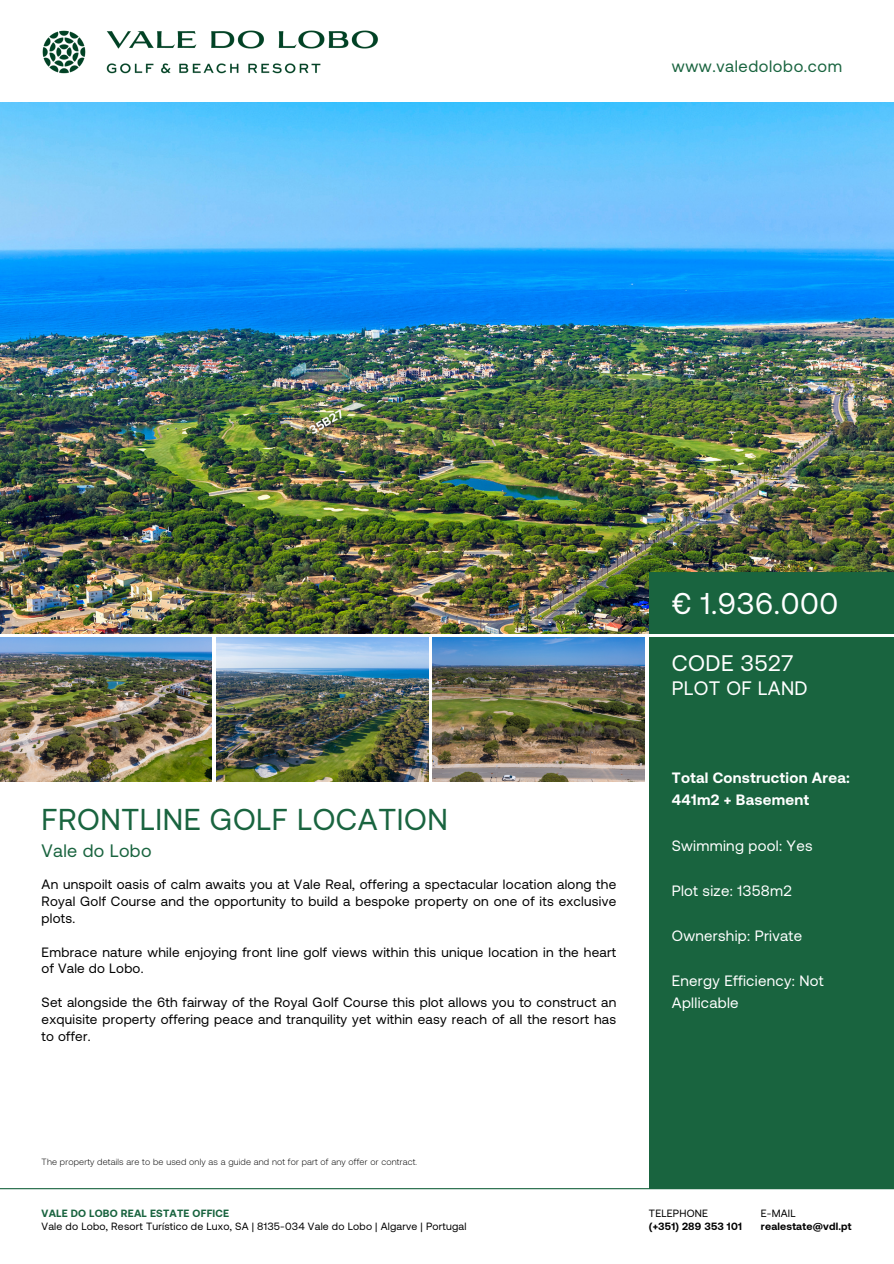
<style>
.page{position:relative;width:894px;height:1264px;background:#fff}
.page>*{position:absolute;margin:0;border:0;box-sizing:border-box;transform-origin:0 0}
.t1{font:30.15px "Aeonik";letter-spacing:.02em;color:#19643f}
.t2{font:30px "Aeonik";letter-spacing:.02em;color:#fff}
.t3{font:22.5px "Aeonik";letter-spacing:.02em;color:#fff}
.t4{font:19.5px "Aeonik";letter-spacing:.02em;color:#fff}
.t5{font:18px "Aeonik";letter-spacing:.02em;color:#19643f}
.t6{font:16.5px "Aeonik";letter-spacing:.035em;color:#19643f}
.t7{font:15px/22.5px "Aeonik";letter-spacing:.02em;color:#fff}
.t8{font:700 15px/22.5px "Aeonik";letter-spacing:.02em;color:#fff}
.t9{font:13.5px/16.8px "Aeonik";letter-spacing:.02em;color:#000;text-align:justify}
.t10{font:10.5px "Aeonik";letter-spacing:.02em;color:#000}
.t11{font:700 10.5px/13px "Aeonik";letter-spacing:.02em;color:#000}
.t12{font:700 10.5px "Aeonik";letter-spacing:.02em;color:#19643f}
.t13{font:300 9px "Aeonik";letter-spacing:.02em;color:#000}
.s1{font-weight:400}
</style>
<div class="page">
<img style="left:0;top:103px;width:893px;height:530px">
<img style="left:0;top:30px;width:428px;height:83px">
<div style="left:649px;top:637px;width:244px;height:551px;background:#19643f"></div>
<div style="left:648px;top:571px;width:245px;height:62px;background:#19643f"></div>
<hr style="left:0;top:1188px;width:893px;height:1px;background:#19643f">
<img style="left:0;top:637px;width:212px;height:144px">
<img style="left:216px;top:637px;width:212px;height:144px">
<img style="left:432px;top:637px;width:212px;height:144px">
<h4 class="t6" style="left:671px;top:56px;width:172px">www.valedolobo.com</h4>
<h1 class="t1" style="left:42px;top:799px;width:407px">FRONTLINE GOLF LOCATION</h1>
<h5 class="t5" style="left:42px;top:839px;width:111px">Vale do Lobo</h5>
<p class="t9" style="left:42px;top:875px;width:576px">An unspoilt oasis of calm awaits you at Vale Real, offering a spectacular location along the Royal Golf Course and the opportunity to build a bespoke property on one of its exclusive plots.</p>
<h2 class="t9" style="left:42px;top:942px;width:576px">Embrace nature while enjoying front line golf views within this unique location in the heart of Vale do Lobo.</h2>
<h3 class="t9" style="left:42px;top:993px;width:576px">Set alongside the 6th fairway of the Royal Golf Course this plot allows you to construct an exquisite property offering peace and tranquility yet within easy reach of all the resort has to offer.</h3>
<p class="t2" style="left:671px;top:583px;width:168px">€ 1.936.000</p>
<p class="t3" style="left:671px;top:648px;width:123px">CODE 3527</p>
<p class="t4" style="left:671px;top:675px;width:137px">PLOT OF LAND</p>
<h6 class="t8" style="left:671px;top:765px;width:180px">Total Construction Area:<br>441m2 + Basement</h6>
<p class="t7" style="left:671px;top:833px;width:142px">Swimming pool: Yes</p>
<p class="t7" style="left:671px;top:878px;width:122px">Plot size: 1358m2</p>
<p class="t7" style="left:671px;top:923px;width:132px">Ownership: Private</p>
<p class="t7" style="left:671px;top:968px;width:153px">Energy Efficiency: Not<br>Apllicable</p>
<p class="t13" style="left:42px;top:1155px;width:377px">The property details are to be used only as a guide and not for part of any offer or contract.</p>
<p class="t12" style="left:42px;top:1206px;width:189px">VALE DO LOBO REAL ESTATE OFFICE</p>
<p class="t10" style="left:42px;top:1219px;width:426px">Vale do Lobo, Resort Turístico de Luxo, SA | 8135-034 Vale do Lobo | Algarve | Portugal</p>
<p class="t10" style="left:648px;top:1206px;width:60px">TELEPHONE</p>
<p class="t11" style="left:648px;top:1219px;width:94px">(+351) 289 353 101</p>
<p class="t11" style="left:760px;top:1206px;width:92px"><span class="s1">E-MAIL </span>realestate@vdl.pt</p>
</div>
